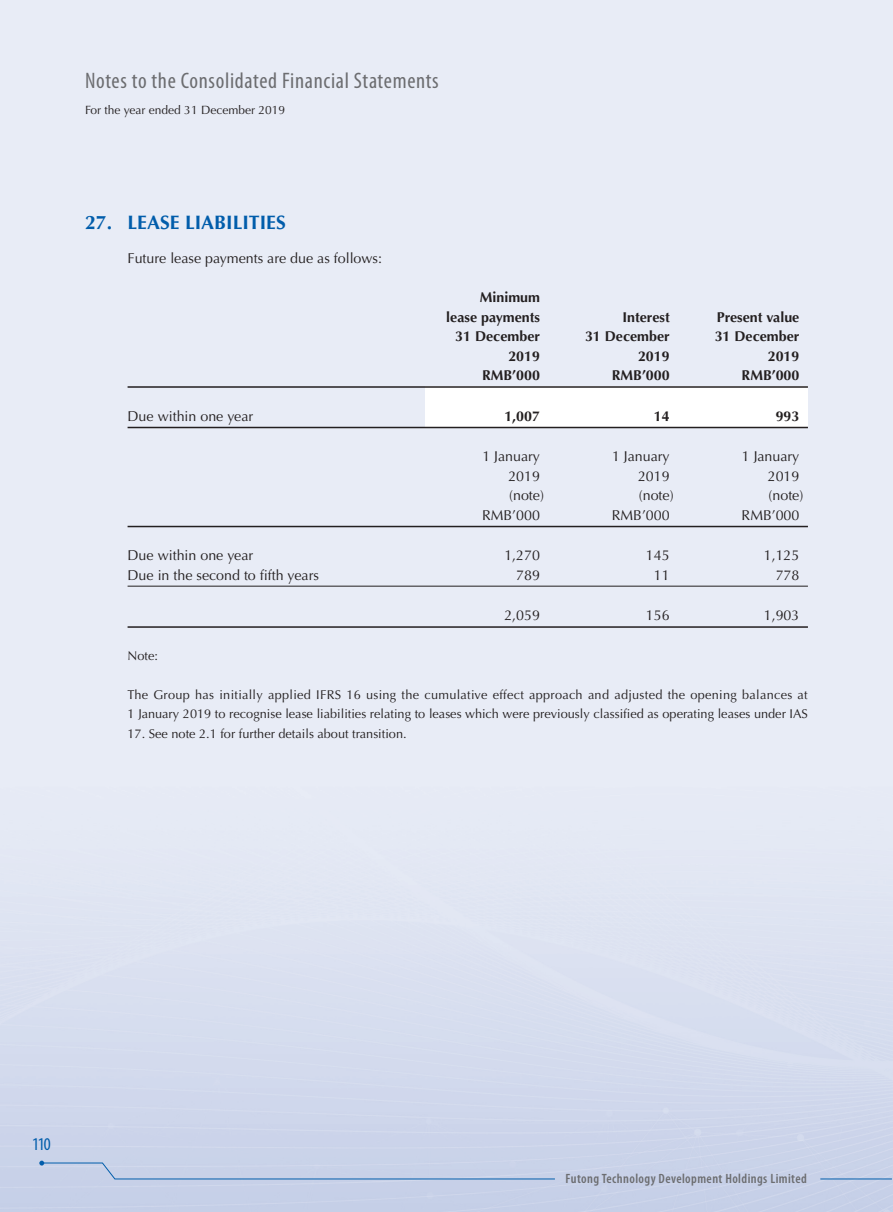
<style>
.page{position:relative;width:893px;height:1212px;background:#fff}
.page>*{position:absolute;margin:0;border:0;box-sizing:border-box;transform-origin:0 0}
.t1{font:condensed 22.5px "Myriad Pro";letter-spacing:.03em;color:#6c6d70}
.t2{font:700 19.5px "Optima LT Std";color:#015dab}
.t3{font:condensed 18px "Myriad Pro";color:#015dab}
.t4{font:14.25px "Optima LT Std";color:#231f20}
.t5{font:700 14.25px/19.5px "Optima LT Std";color:#231f20;text-align:right}
.t6{font:600 condensed 13.5px "Myriad Pro";letter-spacing:.03em;color:#6c6d70}
.t7{font:12.75px/19.5px "Optima LT Std";color:#231f20}
.t8{font:12px "Optima LT Std";color:#231f20}
</style>
<div class="page">
<img style="left:0;top:0;width:893px;height:1212px">
<svg style="left:39px;top:1160px;width:517px;height:20px;background:#becbe5"></svg>
<hr style="left:820px;top:1178px;width:72px;height:1px;background:#015dab">
<div style="left:425px;top:386px;width:383px;height:42px;background:#fff"></div>
<hr style="left:128px;top:386px;width:680px;height:2px;background:#231f20">
<hr style="left:128px;top:427px;width:680px;height:1px;background:#231f20">
<hr style="left:128px;top:526px;width:680px;height:1px;background:#231f20">
<hr style="left:128px;top:586px;width:680px;height:1px;background:#231f20">
<hr style="left:128px;top:626px;width:680px;height:2px;background:#231f20">
<h1 class="t1" style="left:85px;top:67px;width:355px">Notes to the Consolidated Financial Statements</h1>
<p class="t8" style="left:85px;top:103px;width:201px">For the year ended 31 December 2019</p>
<h2 class="t2" style="left:85px;top:211px;width:202px">27. LEASE LIABI LITI ES</h2>
<p class="t4" style="left:128px;top:250px;width:256px">Future lease payments are due as follows:</p>
<p class="t5" style="left:446px;top:288px;width:95px">Minimum lease payments</p>
<p class="t5" style="left:622px;top:308px;width:49px">I nterest</p>
<p class="t5" style="left:717px;top:308px;width:84px">Present value</p>
<p class="t5" style="left:455px;top:327px;width:86px">31 December</p>
<p class="t5" style="left:585px;top:327px;width:86px">31 December</p>
<p class="t5" style="left:715px;top:327px;width:86px">31 December</p>
<p class="t5" style="left:508px;top:347px;width:33px">2019</p>
<p class="t5" style="left:638px;top:347px;width:33px">2019</p>
<p class="t5" style="left:768px;top:347px;width:33px">2019</p>
<p class="t5" style="left:482px;top:366px;width:59px">RMB’000</p>
<p class="t5" style="left:612px;top:366px;width:59px">RMB’000</p>
<p class="t5" style="left:742px;top:366px;width:59px">RMB’000</p>
<p class="t4" style="left:128px;top:408px;width:127px">Due within one year</p>
<p class="t5" style="left:504px;top:407px;width:37px">1,007</p>
<p class="t5" style="left:654px;top:407px;width:17px">14</p>
<p class="t5" style="left:776px;top:407px;width:25px">993</p>
<p class="t4" style="left:482px;top:448px;width:59px">1 January</p>
<p class="t4" style="left:612px;top:448px;width:59px">1 January</p>
<p class="t4" style="left:742px;top:448px;width:59px">1 January</p>
<p class="t4" style="left:508px;top:468px;width:33px">2019</p>
<p class="t4" style="left:638px;top:468px;width:33px">2019</p>
<p class="t4" style="left:768px;top:468px;width:33px">2019</p>
<p class="t4" style="left:509px;top:487px;width:36px">(note)</p>
<p class="t4" style="left:639px;top:487px;width:36px">(note)</p>
<p class="t4" style="left:768px;top:487px;width:36px">(note)</p>
<p class="t4" style="left:482px;top:507px;width:59px">RMB’000</p>
<p class="t4" style="left:612px;top:507px;width:59px">RMB’000</p>
<p class="t4" style="left:742px;top:507px;width:59px">RMB’000</p>
<p class="t4" style="left:128px;top:547px;width:127px">Due within one year</p>
<p class="t4" style="left:504px;top:547px;width:37px">1,270</p>
<p class="t4" style="left:646px;top:547px;width:25px">145</p>
<p class="t4" style="left:764px;top:547px;width:37px">1,125</p>
<p class="t4" style="left:128px;top:567px;width:193px">Due in the second to fifth years</p>
<p class="t4" style="left:516px;top:567px;width:25px">789</p>
<p class="t4" style="left:654px;top:567px;width:17px">11</p>
<p class="t4" style="left:776px;top:567px;width:25px">778</p>
<p class="t4" style="left:504px;top:607px;width:37px">2,059</p>
<p class="t4" style="left:646px;top:607px;width:25px">156</p>
<p class="t4" style="left:764px;top:607px;width:37px">1,903</p>
<p class="t7" style="left:128px;top:646px;width:32px">Note:</p>
<p class="t7" style="left:128px;top:685px;width:682px">The Group has initially applied IFRS 16 using the cumulative effect approach and adjusted the opening balances at<br>1 January 2019 to recognise lease liabilities relating to leases which were previously classified as operating leases under IAS</p>
<p class="t7" style="left:128px;top:724px;width:281px">17. See note 2.1 for further details about transition.</p>
<h3 class="t3" style="left:32px;top:1133px;width:20px">110</h3>
<p class="t6" style="left:566px;top:1170px;width:243px">Futong Technology Development Holdings Limited</p>
</div>
